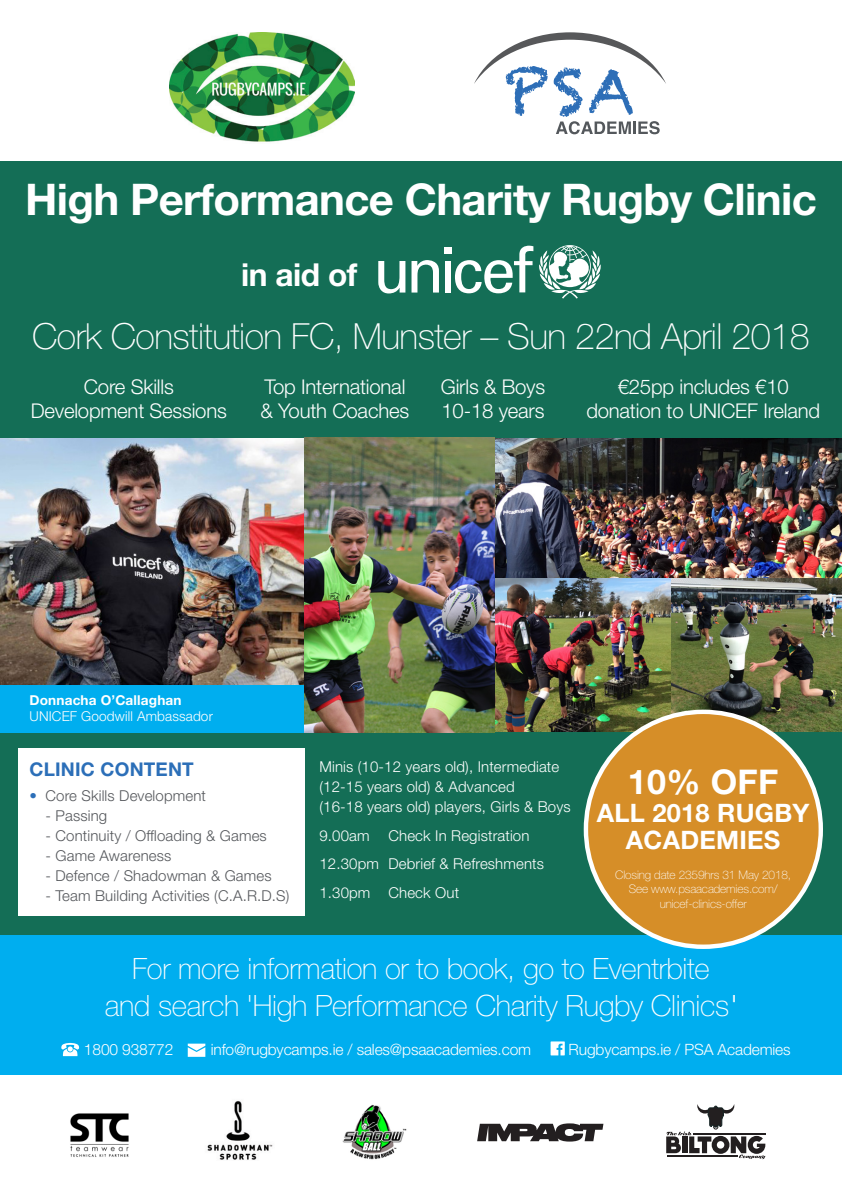
<style>
.page{position:relative;width:842px;height:1191px;background:#fff}
.page>*{position:absolute;margin:0;border:0;box-sizing:border-box;transform-origin:0 0}
.t1{font:700 43.7px "Helvetica Neue LT Std";letter-spacing:-.015em;color:#fff}
.t2{font:100 36px "Helvetica Neue LT Std";letter-spacing:-.015em;color:#fff}
.t3{font:700 34.1px "Helvetica Neue LT Std";color:#fff}
.t4{font:700 31.7px "Helvetica Neue LT Std";letter-spacing:-.015em;color:#fff}
.t5{font:100 29.4px/36.9px "Helvetica Neue LT Std";letter-spacing:-.01em;color:#fff;text-align:center}
.t6{font:700 25.4px/27.4px "Helvetica Neue LT Std";letter-spacing:.01em;color:#fff;text-align:center}
.t7{font:300 20.3px/24.2px "Helvetica Neue LT Std";letter-spacing:-.01em;color:#fff;text-align:center}
.t8{font:700 18.9px "Helvetica Neue LT Std";letter-spacing:.01em;color:#2c6fb8}
.t9{font:300 15.6px "Helvetica Neue LT Std";letter-spacing:-.01em;color:#fff}
.t10{font:300 15px/20px "Helvetica Neue LT Std";letter-spacing:.01em;color:#fff}
.t11{font:300 15px "Helvetica Neue LT Std";letter-spacing:.01em;color:#55585c}
.t12{font:300 13.6px/15.7px "Helvetica Neue LT Std";letter-spacing:.01em;color:#fff}
.t13{font:100 11.8px/14.6px "Helvetica Neue LT Std";letter-spacing:-.01em;color:#fff;text-align:center}
.s1{font-weight:700}
.s2{color:#2c6fb8}
.s3{font-weight:300;font-style:italic}
</style>
<div class="page">
<img style="left:495px;top:437px;width:347px;height:141px">
<img style="left:0;top:437px;width:304px;height:248px">
<img style="left:495px;top:578px;width:177px;height:154px">
<img style="left:672px;top:578px;width:170px;height:154px">
<div style="left:0;top:930px;width:842px;height:144px;background:#00aeef"></div>
<div style="left:0;top:161px;width:842px;height:276px;background:#146e56"></div>
<div style="left:0;top:732px;width:842px;height:202px;background:#146e56"></div>
<img style="left:207px;top:1100px;width:66px;height:60px">
<div style="left:586px;top:712px;width:235px;height:234px;background:#d68e28;border-radius:50%"></div>
<svg style="left:188px;top:1043px;width:17px;height:13px"></svg>
<svg style="left:551px;top:1041px;width:14px;height:14px"></svg>
<svg style="left:61px;top:1042px;width:18px;height:14px"></svg>
<img style="left:342px;top:1104px;width:65px;height:56px">
<img style="left:70px;top:1113px;width:59px;height:44px">
<div style="left:18px;top:748px;width:286px;height:168px;background:#fff"></div>
<svg style="left:474px;top:32px;width:192px;height:102px"></svg>
<img style="left:170px;top:32px;width:184px;height:110px">
<svg style="left:477px;top:1123px;width:126px;height:18px"></svg>
<svg style="left:666px;top:1104px;width:99px;height:55px"></svg>
<svg style="left:539px;top:245px;width:62px;height:53px"></svg>
<div style="left:444px;top:247px;width:7px;height:7px;background:#fff"></div>
<div style="left:444px;top:261px;width:6px;height:31px;background:#fff"></div>
<svg style="left:378px;top:261px;width:27px;height:32px"></svg>
<svg style="left:411px;top:260px;width:28px;height:32px"></svg>
<svg style="left:455px;top:246px;width:78px;height:47px"></svg>
<div style="left:0;top:685px;width:304px;height:47px;background:#00aeef"></div>
<img style="left:304px;top:437px;width:191px;height:295px">
<p class="t1" style="left:25px;top:172px;width:793px">High Performance Charity Rugby Clinic</p>
<p class="t4" style="left:241px;top:255px;width:118px">in aid of</p>
<p class="t2" style="left:32px;top:315px;width:779px">Cork Constitution FC, Munster – Sun 22nd April 2018</p>
<p class="t7" style="left:31px;top:374px;width:198px">Core Skills<br>Development Sessions</p>
<p class="t7" style="left:261px;top:374px;width:150px;text-align:left">Top International &amp; Youth Coaches</p>
<p class="t7" style="left:586px;top:374px;width:235px">€25pp includes €10 donation to UNICEF Ireland</p>
<p class="t7" style="left:441px;top:374px;width:106px;text-align:left">Girls &amp; Boys<br>10-18 years</p>
<p class="t12" style="left:30px;top:692px;width:185px"><span class="s1">Donnacha O’Callaghan<br></span>UNICEF Goodwill Ambassador</p>
<p class="t8" style="left:30px;top:757px;width:166px">CLINIC CONTENT</p>
<p class="t11" style="left:30px;top:787px;width:178px"><span class="s2">•</span> Core Skills Development</p>
<p class="t11" style="left:45px;top:807px;width:63px">- Passing</p>
<p class="t11" style="left:45px;top:827px;width:223px">- Continuity / Offloading &amp; Games</p>
<p class="t11" style="left:45px;top:847px;width:127px">- Game Awareness</p>
<p class="t11" style="left:45px;top:867px;width:228px">- Defence / Shadowman &amp; Games</p>
<p class="t11" style="left:45px;top:887px;width:245px">- Team Building Activities (C.A.R.D.S)</p>
<p class="t10" style="left:319px;top:756px;width:253px">Minis (10-12 years old), Intermediate (12-15 years old) &amp; Advanced<br>(16-18 years old) players, Girls &amp; Boys</p>
<p class="t10" style="left:319px;top:825px;width:52px">9.00am</p>
<p class="t10" style="left:388px;top:825px;width:143px">Check In Registration</p>
<p class="t10" style="left:319px;top:853px;width:226px">12.30pm Debrief &amp; Refreshments</p>
<p class="t10" style="left:319px;top:882px;width:141px">1.30pm Check Out</p>
<p class="t3" style="left:628px;top:761px;width:152px">10% OFF</p>
<p class="t6" style="left:597px;top:798px;width:214px">ALL 2018 RUGBY<br>ACADEMIES</p>
<p class="t13" style="left:615px;top:867px;width:178px">Closing date 2359hrs 31 May 2018,<br>See www.psaacademies.com/ unicef-clinics-offer</p>
<p class="t5" style="left:105px;top:950px;width:634px">For more information or to book, go to Eventrbite<br>and search 'High Performance Charity Rugby Clinics<span class="s3">'</span></p>
<p class="t9" style="left:84px;top:1039px;width:91px">1800 938772</p>
<p class="t9" style="left:211px;top:1039px;width:322px">info@rugbycamps.ie / sales@psaacademies.com</p>
<p class="t9" style="left:569px;top:1039px;width:224px">Rugbycamps.ie / PSA Academies</p>
</div>
